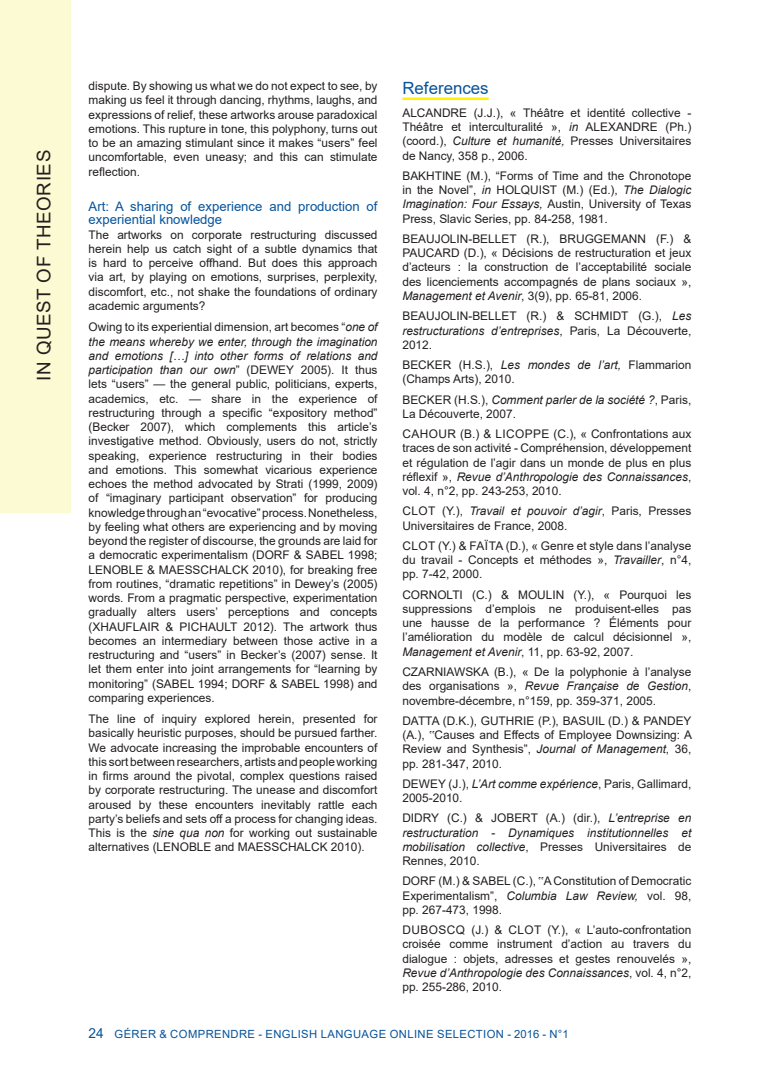
<style>
.page{position:relative;width:780px;height:1088px;background:#fff}
.page>*{position:absolute;margin:0;border:0;box-sizing:border-box;transform-origin:0 0}
.t1{font:18.75px "Arial";letter-spacing:.035em;color:#231f20}
.Titre_1{font:16.88px "Arial";color:#07549a}
.Titre_2{font:13.12px/13.8px "Arial";color:#07549a}
.texte_courant{font:11.88px/14.2px "Arial";color:#231f20;text-align:justify}
.texte_courant-2{font:italic 11.88px/14.2px "Arial";color:#231f20;text-align:justify}
.t2{font:11.25px "Arial";letter-spacing:.035em;color:#07549a}
.s1{font-style:italic}
.s2{font-family:"Times New Roman"}
.s3{font-style:normal}
.s4{font-size:13.75px}
</style>
<div class="page">
<div style="left:0;top:0;width:71px;height:513px;background:#fcfad2"></div>
<hr style="left:402px;top:98px;width:86px;height:2px;background:#fff101">
<h1 class="t1" style="left:31px;top:381px;width:232px;rotate:-90deg">IN QUEST OF THEORIES</h1>
<p class="texte_courant" style="left:89px;top:79px;width:290px">dispute. By showing us what we do not expect to see, by making us feel it through dancing, rhythms, laughs, and expressions of relief, these artworks arouse paradoxical emotions. This rupture in tone, this polyphony, turns out to be an amazing stimulant since it makes “users” feel uncomfortable, even uneasy; and this can stimulate reflection.</p>
<p class="Titre_2" style="left:89px;top:199px;width:290px">Art: A sharing of experience and production of experiential knowledge</p>
<p class="texte_courant" style="left:89px;top:227px;width:290px">The artworks on corporate restructuring discussed herein help us catch sight of a subtle dynamics that is hard to perceive offhand. But does this approach via art, by playing on emotions, surprises, perplexity, discomfort, etc., not shake the foundations of ordinary academic arguments?</p>
<p class="texte_courant" style="left:89px;top:320px;width:290px">Owing to its experiential dimension, art becomes “<span class="s1">one of the means whereby we enter, through the imagination and emotions […] into other forms of relations and participation than our own</span>” (DEWEY 2005). It thus lets “users” — the general public, politicians, experts, academics, etc. — share in the experience of restructuring through a specific “expository method” (Becker 2007), which complements this article’s investigative method. Obviously, users do not, strictly speaking, experience restructuring in their bodies and emotions. This somewhat vicarious experience echoes the method advocated by Strati (1999, 2009) of “imaginary participant observation” for producing knowledge through an “evocative” process. Nonetheless, by feeling what others are experiencing and by moving beyond the register of discourse, the grounds are laid for a democratic experimentalism (DORF &amp; SABEL 1998; LENOBLE &amp; MAESSCHALCK 2010), for breaking free from routines, “dramatic repetitions” in Dewey’s (2005) words. From a pragmatic perspective, experimentation gradually alters users’ perceptions and concepts (XHAUFLAIR &amp; PICHAULT 2012). The artwork thus becomes an intermediary between those active in a restructuring and “users” in Becker’s (2007) sense. It let them enter into joint arrangements for “learning by monitoring” (SABEL 1994; DORF &amp; SABEL 1998) and comparing experiences.</p>
<p class="texte_courant" style="left:89px;top:712px;width:290px">The line of inquiry explored herein, presented for basically heuristic purposes, should be pursued farther.<br>We advocate increasing the improbable encounters of this sort between researchers, artists and people working in firms around the pivotal, complex questions raised by corporate restructuring. The unease and discomfort aroused by these encounters inevitably rattle each party’s beliefs and sets off a process for changing ideas.<br>This is the <span class="s1">sine qua non</span> for working out sustainable alternatives (LENOBLE and MAESSCHALCK 2010).</p>
<p class="Titre_1" style="left:402px;top:76px;width:88px">References</p>
<p class="texte_courant" style="left:402px;top:106px;width:290px">ALCANDRE (J.J.), « Théâtre et identité collective - Théâtre et interculturalité », <span class="s1">in</span> ALEXANDRE (Ph.) (coord.), <span class="s1">Culture et humanité,</span> Presses Universitaires de Nancy, 358 p., 2006.</p>
<p class="texte_courant" style="left:402px;top:169px;width:290px">BAKHTINE (M.), “Forms of Time and the Chronotope in the Novel”, <span class="s1">in</span> HOLQUIST (M.) (Ed.), <span class="s1">The Dialogic Imagination: Four Essays,</span> Austin, University of Texas Press, Slavic Series, pp. 84-258, 1981.</p>
<p class="texte_courant" style="left:402px;top:232px;width:290px">BEAUJOLIN-BELLET (R.), BRUGGEMANN (F.) &amp; PAUCARD (D.), « Décisions de restructuration et jeux d’acteurs : la construction de l’acceptabilité sociale des licenciements accompagnés de plans sociaux », <span class="s1">Management et Avenir</span>, 3(9), pp. 65-81, 2006.</p>
<p class="texte_courant" style="left:402px;top:309px;width:290px">BEAUJOLIN-BELLET (R.) &amp; SCHMIDT (G.), <span class="s1">Les restructurations d’entreprises</span>, Paris, La Découverte, 2012.</p>
<p class="texte_courant" style="left:402px;top:358px;width:290px">BECKER (H.S.), <span class="s1">Les mondes de l’art,</span> Flammarion (Champs Arts), 2010.</p>
<p class="texte_courant" style="left:402px;top:392px;width:290px">BECKER (H.S.), <span class="s1">Comment parler de la société ?</span>, Paris,<br>La Découverte, 2007.</p>
<p class="texte_courant" style="left:402px;top:427px;width:290px">CAHOUR (B.) &amp; LICOPPE (C.), « Confrontations aux traces de son activité - Compréhension, développement et régulation de l’agir dans un monde de plus en plus réflexif », <span class="s1">Revue d’Anthropologie des Connaissances</span>, vol. 4, n°2, pp. 243-253, 2010.</p>
<p class="texte_courant" style="left:402px;top:504px;width:290px">CLOT (Y.), <span class="s1">Travail et pouvoir d’agir</span>, Paris, Presses<br>Universitaires de France, 2008.</p>
<p class="texte_courant" style="left:402px;top:538px;width:290px">CLOT (Y.) &amp; FAÏTA (D.), « Genre et style dans l’analyse du travail - Concepts et méthodes », <span class="s1">Travailler</span>, n°4, pp. 7-42, 2000.</p>
<p class="texte_courant" style="left:402px;top:587px;width:290px">CORNOLTI (C.) &amp; MOULIN (Y.), « Pourquoi les suppressions d’emplois ne produisent-elles pas une hausse de la performance ? Éléments pour l’amélioration du modèle de calcul décisionnel », <span class="s1">Management et Avenir</span>, 11, pp. 63-92, 2007.</p>
<p class="texte_courant" style="left:402px;top:665px;width:290px">CZARNIAWSKA (B.), « De la polyphonie à l’analyse des organisations », <span class="s1">Revue Française de Gestion</span>, novembre-décembre, n°159, pp. 359-371, 2005.</p>
<p class="texte_courant" style="left:402px;top:713px;width:291px">DATTA (D.K.), GUTHRIE (P.), BASUIL (D.) &amp; PANDEY (A.), <span class="s2">‟</span>Causes and Effects of Employee Downsizing: A Review and Synthesis”, <span class="s1">Journal of Management</span>, 36, pp. 281-347, 2010.</p>
<p class="texte_courant" style="left:402px;top:776px;width:290px">DEWEY (J.), <span class="s1">L’Art comme expérience</span>, Paris, Gallimard,<br>2005-2010.</p>
<p class="texte_courant-2" style="left:402px;top:811px;width:290px"><span class="s3">DIDRY (C.) &amp; JOBERT (A.) (dir.),</span> L’entreprise en restructuration - Dynamiques institutionnelles et mobilisation collective<span class="s3">, Presses Universitaires de Rennes, 2010.</span></p>
<p class="texte_courant" style="left:402px;top:874px;width:290px">DORF (M.) &amp; SABEL (C.), <span class="s2">‟</span>A Constitution of Democratic Experimentalism”, <span class="s1">Columbia Law Review,</span> vol. 98, pp. 267-473, 1998.</p>
<p class="texte_courant" style="left:402px;top:923px;width:290px">DUBOSCQ (J.) &amp; CLOT (Y.), « L’auto-confrontation croisée comme instrument d’action au travers du dialogue : objets, adresses et gestes renouvelés », <span class="s1">Revue d’Anthropologie des Connaissances</span>, vol. 4, n°2, pp. 255-286, 2010.</p>
<p class="t2" style="left:89px;top:1026px;width:481px"><span class="s4">24</span> GÉRER &amp; COMPRENDRE - ENGLISH LANGUAGE ONLINE SELECTION - 2016 - N°1</p>
</div>
